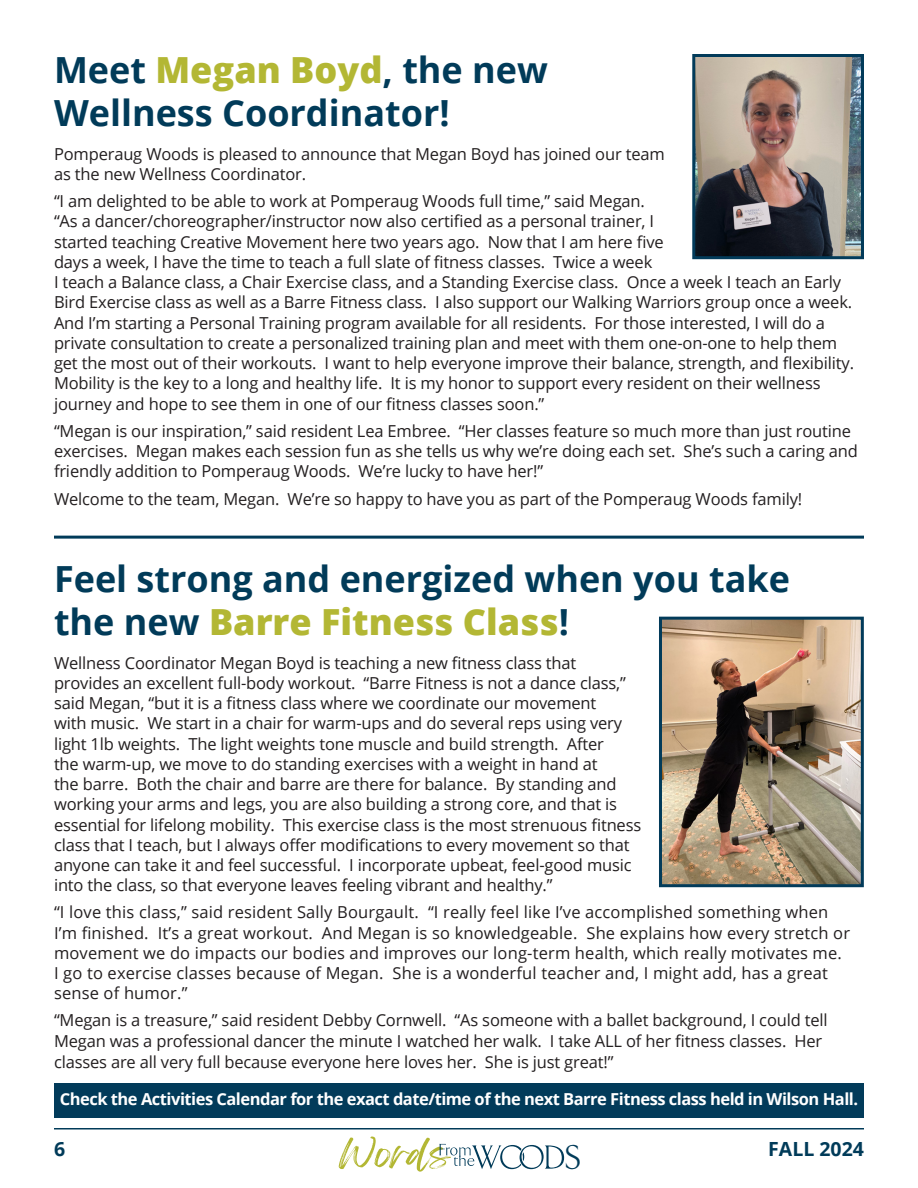
<style>
.page{position:relative;width:918px;height:1188px;background:#fff}
.page>*{position:absolute;margin:0;border:0;box-sizing:border-box;transform-origin:0 0}
.t1{font:700 36px/43.2px "Open Sans";color:#013b59}
.t2{font:300 35.25px "Arrow";color:#013b59}
.t3{font:700 19.5px "Open Sans";color:#013b59}
.t4{font:16.5px/20.2px "Open Sans";letter-spacing:-.01em;color:#231f20}
.t5{font:16.5px/20.2px "Open Sans";letter-spacing:.01em;color:#231f20}
.t6{font:700 16.5px "Open Sans";letter-spacing:-.03em;color:#fff}
.s1{font-weight:800;color:#b3b734}
</style>
<div class="page">
<svg style="left:339px;top:1137px;width:225px;height:35px"></svg>
<hr style="left:54px;top:1128px;width:810px;height:2px;background:#013b59">
<hr style="left:54px;top:536px;width:810px;height:3px;background:#013b59">
<img style="left:696px;top:58px;width:164px;height:197px">
<div style="left:692px;top:54px;width:172px;height:205px;border:3px solid #023b5a"></div>
<div style="left:54px;top:1084px;width:810px;height:34px;background:#023b5a"></div>
<img style="left:663px;top:621px;width:197px;height:262px">
<div style="left:659px;top:617px;width:205px;height:270px;border:3px solid #023b5a"></div>
<p class="t1" style="left:54px;top:47px;width:495px">Meet <span class="s1">Megan Boyd</span>, the new<br>Wellness Coordinator!</p>
<p class="t4" style="left:54px;top:143px;width:612px">Pomperaug Woods is pleased to announce that Megan Boyd has joined our team as the new Wellness Coordinator.</p>
<p class="t4" style="left:54px;top:191px;width:802px">“I am delighted to be able to work at Pomperaug Woods full time,” said Megan.<br>“As a dancer/choreographer/instructor now also certified as a personal trainer, I<br>started teaching Creative Movement here two years ago. Now that I am here five<br>days a week, I have the time to teach a full slate of fitness classes. Twice a week<br>I teach a Balance class, a Chair Exercise class, and a Standing Exercise class. Once a week I teach an Early Bird Exercise class as well as a Barre Fitness class. I also support our Walking Warriors group once a week.<br>And I’m starting a Personal Training program available for all residents. For those interested, I will do a private consultation to create a personalized training plan and meet with them one-on-one to help them get the most out of their workouts. I want to help everyone improve their balance, strength, and flexibility.<br>Mobility is the key to a long and healthy life. It is my honor to support every resident on their wellness journey and hope to see them in one of our fitness classes soon.”</p>
<p class="t4" style="left:54px;top:420px;width:805px">“Megan is our inspiration,” said resident Lea Embree. “Her classes feature so much more than just routine exercises. Megan makes each session fun as she tells us why we’re doing each set. She’s such a caring and friendly addition to Pomperaug Woods. We’re lucky to have her!”</p>
<p class="t4" style="left:54px;top:488px;width:750px">Welcome to the team, Megan. We’re so happy to have you as part of the Pomperaug Woods family!</p>
<p class="t1" style="left:54px;top:556px;width:738px">Feel strong and energized when you take the new <span class="s1">Barre Fitness Class</span>!</p>
<p class="t4" style="left:54px;top:652px;width:589px">Wellness Coordinator Megan Boyd is teaching a new fitness class that provides an excellent full-body workout. “Barre Fitness is not a dance class,” said Megan, “but it is a fitness class where we coordinate our movement<br>with music. We start in a chair for warm-ups and do several reps using very light 1lb weights. The light weights tone muscle and build strength. After<br>the warm-up, we move to do standing exercises with a weight in hand at<br>the barre. Both the chair and barre are there for balance. By standing and working your arms and legs, you are also building a strong core, and that is essential for lifelong mobility. This exercise class is the most strenuous fitness class that I teach, but I always offer modifications to every movement so that anyone can take it and feel successful. I incorporate upbeat, feel-good music into the class, so that everyone leaves feeling vibrant and healthy.”</p>
<p class="t5" style="left:54px;top:902px;width:798px">“I love this class,” said resident Sally Bourgault. “I really feel like I’ve accomplished something when I’m finished. It’s a great workout. And Megan is so knowledgeable. She explains how every stretch or movement we do impacts our bodies and improves our long-term health, which really motivates me.<br>I go to exercise classes because of Megan. She is a wonderful teacher and, I might add, has a great sense of humor.”</p>
<p class="t4" style="left:54px;top:1009px;width:775px;line-height:20.7px">“Megan is a treasure,” said resident Debby Cornwell. “As someone with a ballet background, I could tell<br>Megan was a professional dancer the minute I watched her walk. I take ALL of her fitness classes. Her classes are all very full because everyone here loves her. She is just great!”</p>
<p class="t6" style="left:60px;top:1088px;width:800px">Check the Activities Calendar for the exact date/time of the next Barre Fitness class held in Wilson Hall.</p>
<p class="t3" style="left:54px;top:1136px;width:13px">6</p>
<p class="t3" style="left:768px;top:1136px;width:97px">FALL 2024</p>
<p class="t2" style="left:566px;top:1139px;width:18px">S</p>
</div>
